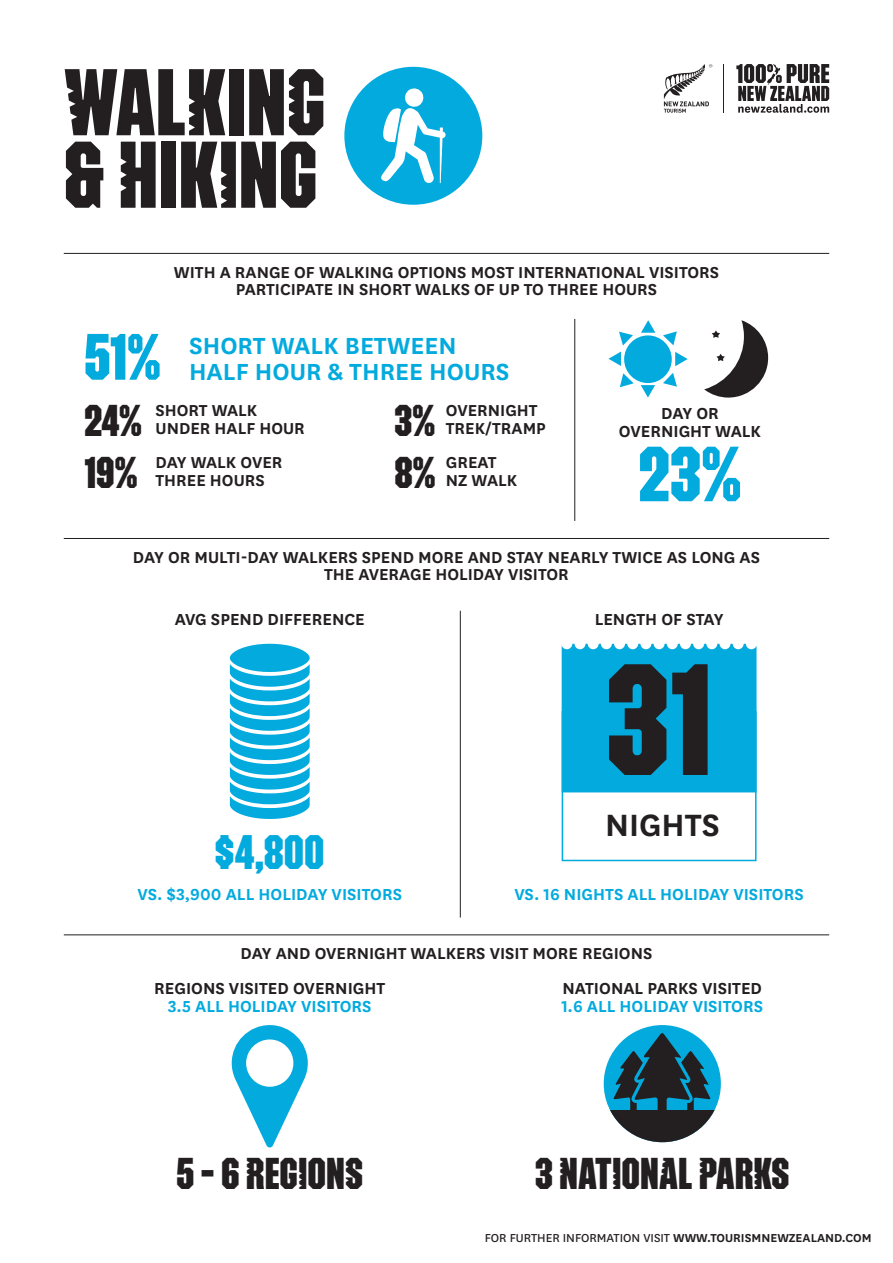
<style>
.page{position:relative;width:893px;height:1263px;background:#fff}
.page>*{position:absolute;margin:0;border:0;box-sizing:border-box;transform-origin:0 0}
.t1{font:149.7px "Pakati";color:#231f20}
.t2{font:89.4px/72.4px "Pakati";color:#231f20}
.t3{font:73.8px "Pakati";color:#03aade}
.t4{font:61.95px "Pakati";color:#03aade}
.t5{font:45.9px "Pakati";color:#03aade}
.t6{font:42.15px/52.5px "Pakati";color:#231f20}
.t7{font:600 36px "National";color:#231f20}
.t8{font:600 27.3px/26.1px "National";color:#03aade}
.t9{font:600 18.6px/17.7px "National";color:#231f20}
.t10{font:600 18.6px "National";color:#03aade}
.t11{font:13.5px "National";color:#231f20}
.s1{font-weight:600}
</style>
<div class="page">
<svg style="left:664px;top:64px;width:48px;height:49px"></svg>
<hr style="left:723px;top:64px;width:1px;height:49px;background:#231f20">
<svg style="left:736px;top:64px;width:93px;height:49px"></svg>
<hr style="left:64px;top:253px;width:765px;height:1px;background:#231f20">
<hr style="left:64px;top:538px;width:765px;height:1px;background:#231f20">
<hr style="left:64px;top:934px;width:765px;height:1px;background:#231f20">
<div style="left:562px;top:644px;width:194px;height:148px;background:#03aade"></div>
<div style="left:562px;top:711px;width:194px;height:150px;border:2px solid #03aade"></div>
<svg style="left:230px;top:644px;width:80px;height:175px"></svg>
<div style="left:343px;top:65px;width:141px;height:141px;background:#03aade;border-radius:50%"></div>
<div style="left:341px;top:64px;width:144px;height:144px;border:3px solid #fff;border-radius:50%"></div>
<svg style="left:381px;top:88px;width:65px;height:96px"></svg>
<hr style="left:574px;top:319px;width:1px;height:202px;background:#231f20">
<hr style="left:460px;top:611px;width:1px;height:306px;background:#231f20">
<div style="left:624px;top:335px;width:48px;height:48px;background:#03aade;border-radius:50%"></div>
<svg style="left:641px;top:320px;width:14px;height:13px"></svg>
<svg style="left:641px;top:385px;width:14px;height:13px"></svg>
<svg style="left:608px;top:352px;width:13px;height:14px"></svg>
<svg style="left:675px;top:352px;width:13px;height:14px"></svg>
<svg style="left:619px;top:332px;width:14px;height:13px"></svg>
<svg style="left:663px;top:373px;width:14px;height:14px"></svg>
<svg style="left:620px;top:373px;width:14px;height:14px"></svg>
<svg style="left:663px;top:331px;width:14px;height:14px"></svg>
<svg style="left:704px;top:320px;width:64px;height:78px"></svg>
<svg style="left:232px;top:1025px;width:76px;height:122px"></svg>
<div style="left:604px;top:1025px;width:117px;height:117px;background:#03aade;border-radius:50%"></div>
<svg style="left:610px;top:1110px;width:105px;height:32px;fill:#231f20"></svg>
<svg style="left:613px;top:1033px;width:99px;height:81px"></svg>
<h2 class="t2" style="left:64px;top:73px;width:263px">WALKING &amp; HIKING</h2>
<p class="t9" style="left:174px;top:262px;width:547px;text-align:center">WITH A RANGE OF WALKING OPTIONS MOST INTERNATIONAL VISITORS<br>PARTICIPATE IN SHORT WALKS OF UP TO THREE HOURS</p>
<h3 class="t4" style="left:84px;top:334px;width:78px">51%</h3>
<h3 class="t8" style="left:189px;top:330px;width:322px">SHORT WALK BETWEEN<br>HALF HOUR &amp; THREE HOURS</h3>
<h3 class="t6" style="left:84px;top:397px;width:59px">24%</h3>
<h3 class="t6" style="left:84px;top:450px;width:55px">19%</h3>
<p class="t9" style="left:156px;top:400px;width:151px">SHORT WALK<br>UNDER HALF HOUR</p>
<p class="t9" style="left:156px;top:453px;width:128px">DAY WALK OVER<br>THREE HOURS</p>
<h3 class="t6" style="left:394px;top:397px;width:43px">3%<br>8%</h3>
<p class="t9" style="left:446px;top:400px;width:101px">OVERNIGHT<br>TREK/TRAMP</p>
<p class="t9" style="left:446px;top:453px;width:73px">GREAT<br>NZ WALK</p>
<p class="t9" style="left:661px;top:403px;width:59px">DAY OR</p>
<p class="t9" style="left:619px;top:421px;width:144px">OVERNIGHT WALK</p>
<h3 class="t3" style="left:639px;top:446px;width:104px">23%</h3>
<p class="t9" style="left:133px;top:547px;width:629px;text-align:center">DAY OR MULTI-DAY WALKERS SPEND MORE AND STAY NEARLY TWICE AS LONG AS<br>THE AVERAGE HOLIDAY VISITOR</p>
<p class="t9" style="left:175px;top:609px;width:192px">AVG SPEND DIFFERENCE</p>
<h3 class="t5" style="left:215px;top:835px;width:111px">$4,800</h3>
<p class="t9" style="left:595px;top:609px;width:130px">LENGTH OF STAY</p>
<h1 class="t1" style="left:606px;top:664px;width:107px">31</h1>
<h3 class="t7" style="left:605px;top:800px;width:116px">NIGHTS</h3>
<p class="t10" style="left:137px;top:881px;width:266px">VS. $3,900 ALL HOLIDAY VISITORS</p>
<p class="t10" style="left:514px;top:881px;width:291px">VS. 16 NIGHTS ALL HOLIDAY VISITORS</p>
<p class="t9" style="left:241px;top:943px;width:413px">DAY AND OVERNIGHT WALKERS VISIT MORE REGIONS</p>
<p class="t9" style="left:154px;top:978px;width:233px">REGIONS VISITED OVERNIGHT</p>
<p class="t10" style="left:168px;top:993px;width:205px">3.5 ALL HOLIDAY VISITORS</p>
<p class="t9" style="left:562px;top:978px;width:201px">NATIONAL PARKS VISITED</p>
<p class="t10" style="left:561px;top:993px;width:203px">1.6 ALL HOLIDAY VISITORS</p>
<h3 class="t6" style="left:176px;top:1150px;width:188px">5 – 6 REGIONS</h3>
<h3 class="t6" style="left:535px;top:1150px;width:256px">3 NATIONAL PARKS</h3>
<p class="t11" style="left:485px;top:1228px;width:388px">FOR FURTHER INFORMATION VISIT <span class="s1">WWW.TOURISMNEWZEALAND.COM</span></p>
</div>
